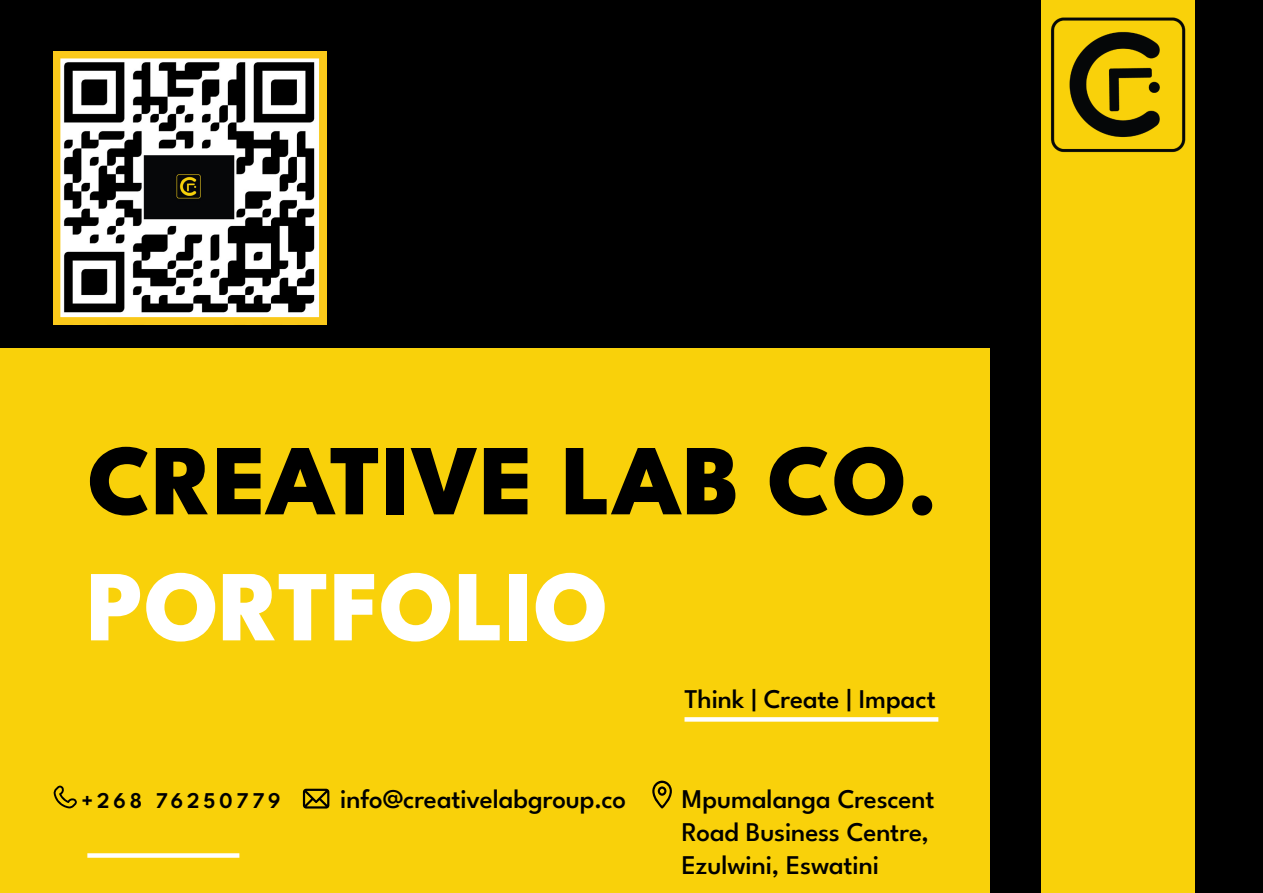
<style>
.page{position:relative;width:1263px;height:893px;background:#000}
.page>*{position:absolute;margin:0;border:0;box-sizing:border-box;transform-origin:0 0}
.t1{font:800 100.5px "League Spartan";color:#000}
.t2{font:800 100.5px "League Spartan";color:#fff}
.t3{font:500 27px/33px "League Spartan";letter-spacing:-.005em;color:#000}
.t4{font:600 22.5px "League Spartan";letter-spacing:.17em;color:#000}
</style>
<div class="page">
<div style="left:0;top:349px;width:989px;height:544px;background:#f9d10a"></div>
<div style="left:1041px;top:0;width:153px;height:893px;background:#f9d10a"></div>
<div style="left:87px;top:853px;width:152px;height:5px;background:#fff"></div>
<div style="left:684px;top:717px;width:254px;height:5px;background:#fff"></div>
<img style="left:1051px;top:17px;width:135px;height:136px">
<svg style="left:652px;top:781px;width:20px;height:27px"></svg>
<svg style="left:53px;top:786px;width:24px;height:22px"></svg>
<svg style="left:303px;top:789px;width:26px;height:20px"></svg>
<img style="left:54px;top:51px;width:272px;height:273px">
<h1 class="t1" style="left:87px;top:400px;width:852px">CREATIVE LAB CO.</h1>
<h1 class="t2" style="left:87px;top:526px;width:523px">PORTFOLIO</h1>
<p class="t3" style="left:684px;top:680px;width:253px">Think | Create | Impact</p>
<p class="t4" style="left:81px;top:783px;width:201px">+268 76250779</p>
<p class="t3" style="left:340px;top:780px;width:287px">info@creativelabgroup.co</p>
<p class="t3" style="left:682px;top:780px;width:254px">Mpumalanga Crescent<br>Road Business Centre,<br>Ezulwini, Eswatini</p>
</div>
